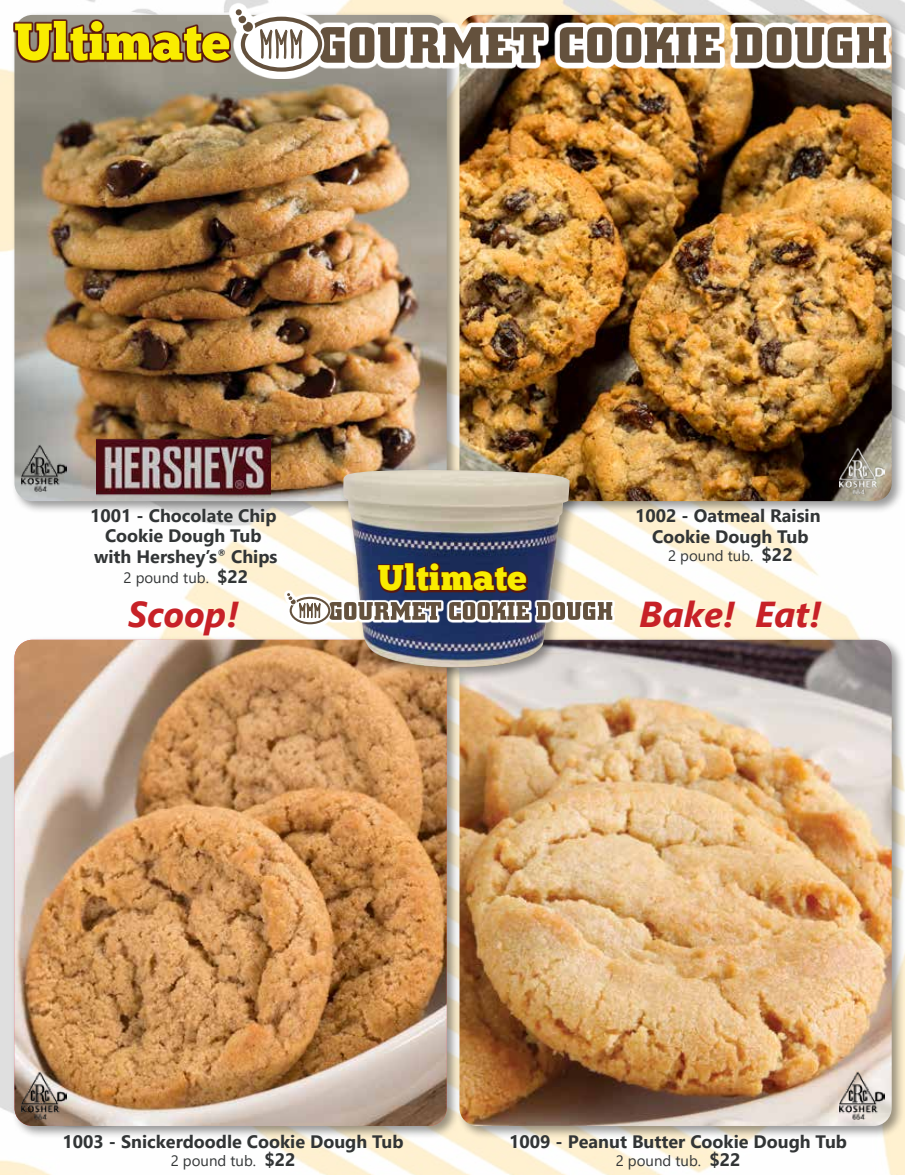
<style>
.page{position:relative;width:905px;height:1175px;background:#fff}
.page>*{position:absolute;margin:0;border:0;box-sizing:border-box;transform-origin:0 0}
.t1{font:51.6px "Chunk Five";color:#f9ec00}
.t2{font:italic 700 36px "Segoe UI";color:#c72127}
.t3{font:35.55px "Chunk Five";color:#f9ec00}
.t4{font:700 18px/20.4px "Segoe UI";color:#323536;text-align:center}
.t5{font:15px "Segoe UI";color:#323536}
.s1{font-weight:700;font-size:18px}
</style>
<div class="page">
<img style="left:0;top:0;width:904px;height:1174px">
<div style="left:11px;top:636px;width:449px;height:503px;background:#000;opacity:.4"></div>
<img style="left:14px;top:640px;width:432px;height:486px">
<div style="left:456px;top:11px;width:448px;height:503px;background:#000;opacity:.4"></div>
<img style="left:460px;top:79px;width:431px;height:422px">
<div style="left:456px;top:636px;width:448px;height:503px;background:#000;opacity:.4"></div>
<img style="left:459px;top:640px;width:432px;height:486px">
<div style="left:11px;top:11px;width:449px;height:503px;background:#000;opacity:.4"></div>
<img style="left:14px;top:15px;width:432px;height:486px">
<img style="left:97px;top:413px;width:173px;height:106px">
<div style="left:339px;top:466px;width:245px;height:216px;background:#000;opacity:.4"></div>
<img style="left:343px;top:470px;width:226px;height:197px">
<img style="left:22px;top:1071px;width:45px;height:49px">
<img style="left:839px;top:1071px;width:45px;height:49px">
<img style="left:839px;top:447px;width:45px;height:49px">
<img style="left:22px;top:444px;width:45px;height:49px">
<svg style="left:284px;top:590px;width:330px;height:37px"></svg>
<svg style="left:329px;top:602px;width:112px;height:18px"></svg>
<svg style="left:449px;top:602px;width:80px;height:18px"></svg>
<svg style="left:537px;top:602px;width:75px;height:18px"></svg>
<div style="left:288px;top:596px;width:43px;height:29px;border:4px solid #fff;border-radius:50%"></div>
<svg style="left:291px;top:598px;width:38px;height:25px"></svg>
<div style="left:290px;top:597px;width:40px;height:27px;border:2px solid #64513d;border-radius:50%"></div>
<svg style="left:286px;top:592px;width:35px;height:26px"></svg>
<svg style="left:377px;top:562px;width:150px;height:30px;background:#471e24"></svg>
<img style="left:229px;top:3px;width:662px;height:76px">
<svg style="left:320px;top:27px;width:224px;height:36px"></svg>
<svg style="left:560px;top:27px;width:160px;height:36px"></svg>
<svg style="left:735px;top:27px;width:151px;height:36px"></svg>
<div style="left:239px;top:15px;width:85px;height:59px;border:8px solid #fff;border-radius:50%"></div>
<svg style="left:243px;top:19px;width:77px;height:51px"></svg>
<div style="left:241px;top:17px;width:81px;height:55px;border:4px solid #64513d;border-radius:50%"></div>
<svg style="left:259px;top:15px;width:44px;height:45px"></svg>
<svg style="left:241px;top:20px;width:14px;height:14px"></svg>
<div style="left:243px;top:22px;width:10px;height:10px;background:#64513d;border-radius:50%"></div>
<svg style="left:236px;top:14px;width:12px;height:11px"></svg>
<div style="left:238px;top:16px;width:8px;height:7px;background:#64513d;border-radius:50%"></div>
<svg style="left:234px;top:8px;width:9px;height:9px"></svg>
<svg style="left:236px;top:9px;width:6px;height:6px"></svg>
<svg style="left:13px;top:19px;width:218px;height:43px;background:#6e3e33"></svg>
<h1 class="t1" style="left:14px;top:11px;width:217px">Ultimate</h1>
<p class="t4" style="left:90px;top:504px;width:189px">1001 - Chocolate Chip<br>Cookie Dough Tub with Hershey’s<sup>®</sup> Chips</p>
<p class="t5" style="left:123px;top:563px;width:126px">2 pound tub. <span class="s1">$22</span></p>
<h2 class="t2" style="left:128px;top:580px;width:112px">Scoop!</h2>
<h3 class="t3" style="left:378px;top:557px;width:150px">Ultimate</h3>
<p class="t4" style="left:635px;top:503px;width:187px;line-height:21.6px">1002 - Oatmeal Raisin<br>Cookie Dough Tub</p>
<p class="t5" style="left:668px;top:542px;width:126px">2 pound tub. <span class="s1">$22</span></p>
<h2 class="t2" style="left:639px;top:580px;width:184px">Bake! Eat!</h2>
<p class="t4" style="left:62px;top:1129px;width:343px">1003 - Snickerdoodle Cookie Dough Tub</p>
<p class="t5" style="left:171px;top:1146px;width:126px">2 pound tub. <span class="s1">$22</span></p>
<p class="t4" style="left:509px;top:1130px;width:339px">1009 - Peanut Butter Cookie Dough Tub</p>
<p class="t5" style="left:615px;top:1146px;width:126px">2 pound tub. <span class="s1">$22</span></p>
</div>
